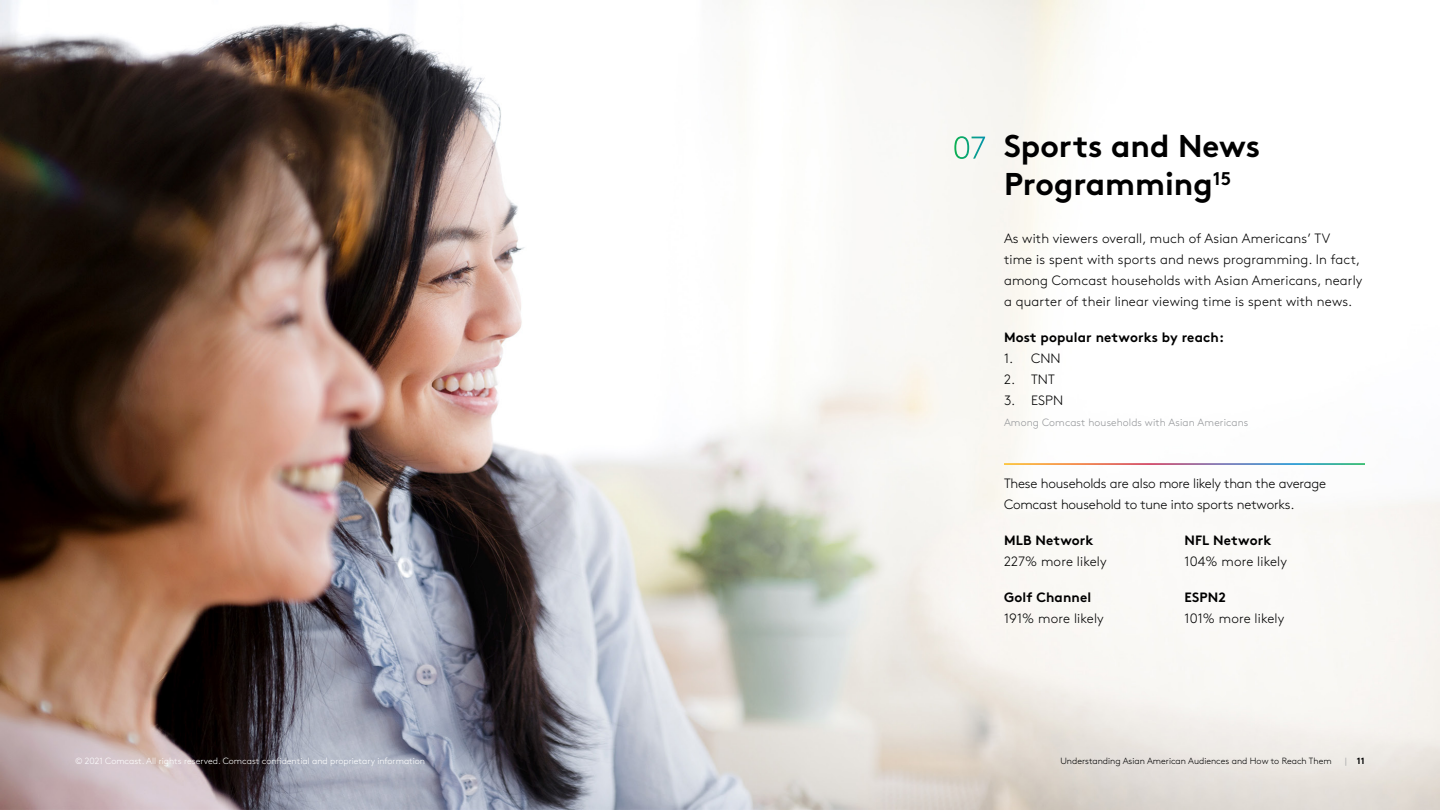
<style>
.page{position:relative;width:1440px;height:810px;background:#fff}
.page>*{position:absolute;margin:0;border:0;box-sizing:border-box;transform-origin:0 0}
.t1{font:700 31.5px/37.8px "Brown";color:#000}
.t2{font:300 13.5px/21px "Brown";letter-spacing:.01em;color:#000}
.t3{font:300 13.5px/21px "Brown";letter-spacing:-.015em;color:#000}
.t4{font:700 13.5px "Brown";letter-spacing:.01em;color:#000}
.t5{font:300 10.5px "Brown";letter-spacing:.01em;color:#939598}
.t6{font:300 9px "Brown";color:#fff}
.t7{font:300 9px "Brown";color:#000}
.t8{font:700 9px "Brown";color:#000}
.s1{font-weight:300;color:#fff}
.s2{font-weight:300;color:#939598}
</style>
<div class="page">
<img style="left:0;top:0;width:1440px;height:810px">
<hr style="left:1004px;top:463px;width:361px;height:2px;background:#fff">
<h1 class="t1" style="left:1004px;top:130px;width:258px;text-indent:-52px"><span class="s1">07</span> Sports and News<br>Programming<sup>15</sup></h1>
<p class="t2" style="left:1004px;top:228px;width:360px">As with viewers overall, much of Asian Americans’ TV<br>time is spent with sports and news programming. In fact, among Comcast households with Asian Americans, nearly a quarter of their linear viewing time is spent with news.</p>
<p class="t4" style="left:1004px;top:331px;width:222px">Most popular networks by reach:</p>
<p class="t2" style="left:1004px;top:349px;width:58px">1. CNN</p>
<p class="t2" style="left:1004px;top:370px;width:52px">2. TNT</p>
<p class="t2" style="left:1004px;top:391px;width:61px">3. ESPN</p>
<p class="t5" style="left:1004px;top:417px;width:246px">Among Comcast households with Asian Americans</p>
<p class="t3" style="left:1004px;top:474px;width:324px">These households are also more likely than the average<br>Comcast household to tune into sports networks.</p>
<p class="t4" style="left:1004px;top:534px;width:91px">MLB Network</p>
<p class="t2" style="left:1004px;top:552px;width:104px">227% more likely</p>
<p class="t4" style="left:1004px;top:591px;width:89px">Golf Channel</p>
<p class="t2" style="left:1004px;top:609px;width:101px">191% more likely</p>
<p class="t4" style="left:1185px;top:534px;width:88px">NFL Network</p>
<p class="t2" style="left:1185px;top:552px;width:104px">104% more likely</p>
<p class="t4" style="left:1185px;top:591px;width:43px">ESPN2</p>
<p class="t2" style="left:1185px;top:609px;width:101px">101% more likely</p>
<p class="t6" style="left:75px;top:755px;width:352px">© 2021 Comcast. All rights reserved. Comcast confidential and proprietary information</p>
<p class="t7" style="left:1060px;top:758px;width:273px">Understanding Asian American Audiences and How to Reach Them</p>
<p class="t8" style="left:1345px;top:757px;width:21px"><span class="s2">|</span> 11</p>
</div>
